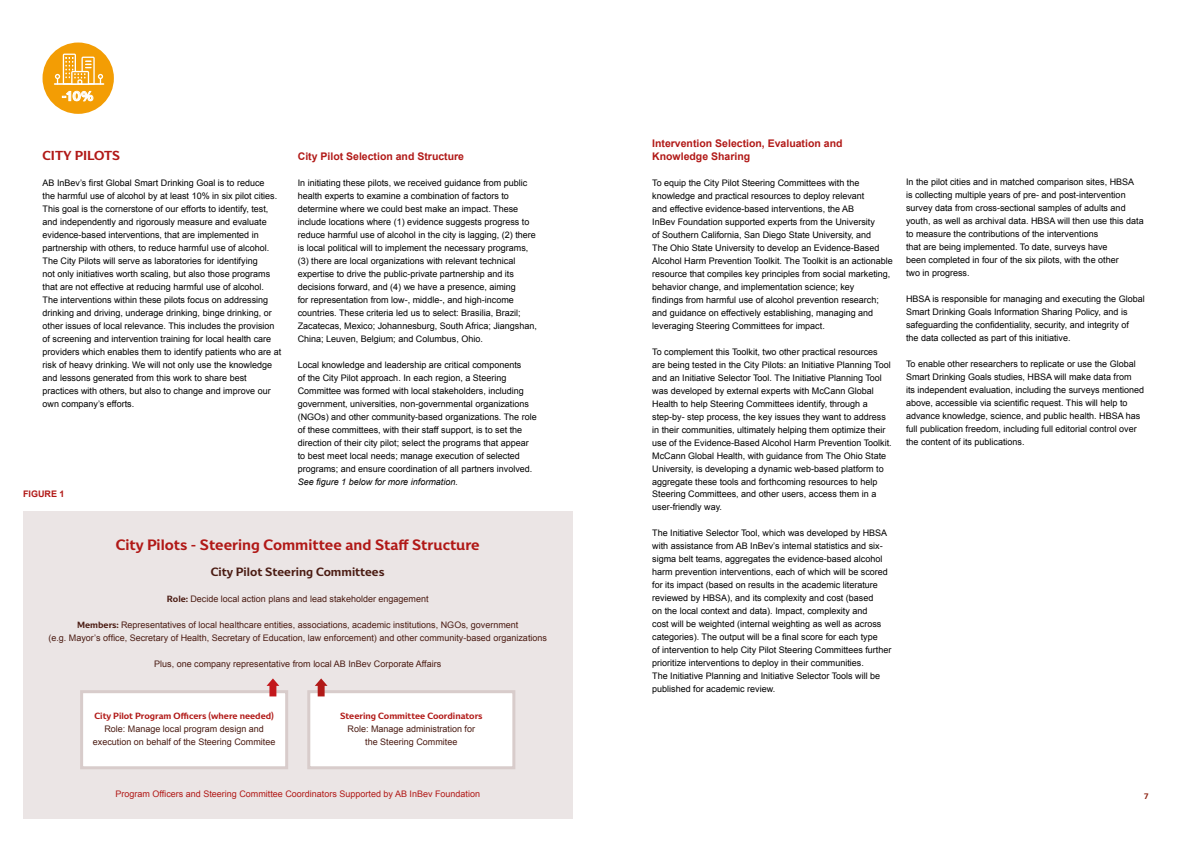
<style>
.page{position:relative;width:1191px;height:842px;background:#fff}
.page>*{position:absolute;margin:0;border:0;box-sizing:border-box;transform-origin:0 0}
.t1{font:15px "AB In Bev Headlines";color:#b11917}
.t2{font:13.2px "AB In Bev Headlines";color:#fff}
.t3{font:13px "AB In Bev Headlines";color:#b11917}
.t4{font:12px "AB In Bev Headlines";color:#4b1c13}
.t5{font:700 10.5px/13px "Arial";color:#b11917}
.t6{font:9px/13px "Arial";color:#000}
.t7{font:9px/13px "Arial";color:#4b1c13;text-align:center}
.t8{font:9px "Arial";color:#b11917}
.t9{font:9px "AB In Bev Headlines";color:#b11917}
.t10{font:italic 9px "Arial";color:#000}
.t11{font:700 9px "Arial";color:#b11917}
.t12{font:8px "AB In Bev Headlines";color:#8d2313}
.s1{font-family:"AB In Bev Headlines"}
</style>
<div class="page">
<div style="left:23px;top:511px;width:549px;height:307px;background:#ebe5e5"></div>
<div style="left:43px;top:43px;width:71px;height:71px;background:#f39d04;border-radius:50%"></div>
<hr style="left:54px;top:83px;width:50px;height:2px;background:#fff">
<svg style="left:55px;top:54px;width:48px;height:31px"></svg>
<svg style="left:62px;top:91px;width:32px;height:11px"></svg>
<div style="left:82px;top:692px;width:205px;height:76px;background:#fff"></div>
<div style="left:80px;top:690px;width:208px;height:79px;border:3px solid #d8cccb"></div>
<div style="left:309px;top:692px;width:205px;height:76px;background:#fff"></div>
<div style="left:307px;top:690px;width:208px;height:79px;border:3px solid #d8cccb"></div>
<svg style="left:266px;top:678px;width:13px;height:18px"></svg>
<svg style="left:315px;top:678px;width:12px;height:18px"></svg>
<h2 class="t2" style="left:62px;top:88px;width:33px">-10%</h2>
<h3 class="t3" style="left:43px;top:147px;width:79px">CITY PILOTS</h3>
<p class="t6" style="left:43px;top:176px;width:240px">AB InBev’s first Global Smart Drinking Goal is to reduce<br>the harmful use of alcohol by at least 10% in six pilot cities.<br>This goal is the cornerstone of our efforts to identify, test, and independently and rigorously measure and evaluate evidence-based interventions, that are implemented in partnership with others, to reduce harmful use of alcohol.<br>The City Pilots will serve as laboratories for identifying<br>not only initiatives worth scaling, but also those programs that are not effective at reducing harmful use of alcohol.<br>The interventions within these pilots focus on addressing drinking and driving, underage drinking, binge drinking, or other issues of local relevance. This includes the provision of screening and intervention training for local health care providers which enables them to identify patients who are at risk of heavy drinking. We will not only use the knowledge and lessons generated from this work to share best practices with others, but also to change and improve our own company’s efforts.</p>
<p class="t11" style="left:23px;top:488px;width:43px">FIGURE 1</p>
<p class="t5" style="left:298px;top:150px;width:168px">City Pilot Selection and Structure</p>
<p class="t6" style="left:298px;top:176px;width:241px">In initiating these pilots, we received guidance from public health experts to examine a combination of factors to determine where we could best make an impact. These include locations where (1) evidence suggests progress to reduce harmful use of alcohol in the city is lagging, (2) there is local political will to implement the necessary programs, (3) there are local organizations with relevant technical expertise to drive the public-private partnership and its decisions forward, and (4) we have a presence, aiming<br>for representation from low-, middle-, and high-income countries. These criteria led us to select: Brasilia, Brazil; Zacatecas, Mexico; Johannesburg, South Africa; Jiangshan, China; Leuven, Belgium; and Columbus, Ohio.</p>
<p class="t6" style="left:298px;top:358px;width:240px">Local knowledge and leadership are critical components<br>of the City Pilot approach. In each region, a Steering Committee was formed with local stakeholders, including government, universities, non-governmental organizations (NGOs) and other community-based organizations. The role of these committees, with their staff support, is to set the direction of their city pilot; select the programs that appear to best meet local needs; manage execution of selected programs; and ensure coordination of all partners involved.</p>
<p class="t10" style="left:298px;top:475px;width:162px">See figure 1 below for more information.</p>
<h1 class="t1" style="left:116px;top:535px;width:365px">City Pilots - Steering Committee and Staff Structure</h1>
<h3 class="t4" style="left:211px;top:564px;width:175px">City Pilot Steering Committees</h3>
<p class="t7" style="left:167px;top:592px;width:263px"><span class="s1">Role:</span> Decide local action plans and lead stakeholder engagement</p>
<p class="t7" style="left:48px;top:618px;width:500px"><span class="s1">Members:</span> Representatives of local healthcare entities, associations, academic institutions, NGOs, government<br>(e.g. Mayor’s office, Secretary of Health, Secretary of Education, law enforcement) and other community-based organizations</p>
<p class="t7" style="left:154px;top:657px;width:288px">Plus, one company representative from local AB InBev Corporate Affairs</p>
<p class="t9" style="left:94px;top:710px;width:181px">City Pilot Program Officers (where needed)</p>
<p class="t7" style="left:93px;top:722px;width:184px">Role: Manage local program design and execution on behalf of the Steering Commitee</p>
<p class="t9" style="left:340px;top:710px;width:144px">Steering Committee Coordinators</p>
<p class="t7" style="left:347px;top:722px;width:129px">Role: Manage administration for the Steering Commitee</p>
<p class="t8" style="left:115px;top:787px;width:366px">Program Officers and Steering Committee Coordinators Supported by AB InBev Foundation</p>
<p class="t5" style="left:652px;top:137px;width:192px">Intervention Selection, Evaluation and<br>Knowledge Sharing</p>
<p class="t6" style="left:652px;top:176px;width:242px">To equip the City Pilot Steering Committees with the knowledge and practical resources to deploy relevant<br>and effective evidence-based interventions, the AB<br>InBev Foundation supported experts from the University<br>of Southern California, San Diego State University, and<br>The Ohio State University to develop an Evidence-Based Alcohol Harm Prevention Toolkit. The Toolkit is an actionable resource that compiles key principles from social marketing, behavior change, and implementation science; key<br>findings from harmful use of alcohol prevention research; and guidance on effectively establishing, managing and leveraging Steering Committees for impact.</p>
<p class="t6" style="left:652px;top:345px;width:241px">To complement this Toolkit, two other practical resources are being tested in the City Pilots: an Initiative Planning Tool and an Initiative Selector Tool. The Initiative Planning Tool was developed by external experts with McCann Global Health to help Steering Committees identify, through a step-by- step process, the key issues they want to address in their communities, ultimately helping them optimize their use of the Evidence-Based Alcohol Harm Prevention Toolkit.<br>McCann Global Health, with guidance from The Ohio State University, is developing a dynamic web-based platform to aggregate these tools and forthcoming resources to help Steering Committees, and other users, access them in a user-friendly way.</p>
<p class="t6" style="left:652px;top:527px;width:241px">The Initiative Selector Tool, which was developed by HBSA with assistance from AB InBev’s internal statistics and six&shy;sigma belt teams, aggregates the evidence-based alcohol harm prevention interventions, each of which will be scored for its impact (based on results in the academic literature reviewed by HBSA), and its complexity and cost (based<br>on the local context and data). Impact, complexity and<br>cost will be weighted (internal weighting as well as across categories). The output will be a final score for each type<br>of intervention to help City Pilot Steering Committees further prioritize interventions to deploy in their communities.<br>The Initiative Planning and Initiative Selector Tools will be published for academic review.</p>
<p class="t6" style="left:906px;top:176px;width:239px">In the pilot cities and in matched comparison sites, HBSA<br>is collecting multiple years of pre- and post-intervention survey data from cross-sectional samples of adults and youth, as well as archival data. HBSA will then use this data to measure the contributions of the interventions<br>that are being implemented. To date, surveys have<br>been completed in four of the six pilots, with the other<br>two in progress.</p>
<p class="t6" style="left:906px;top:293px;width:240px">HBSA is responsible for managing and executing the Global Smart Drinking Goals Information Sharing Policy, and is safeguarding the confidentiality, security, and integrity of<br>the data collected as part of this initiative.</p>
<p class="t6" style="left:906px;top:358px;width:240px">To enable other researchers to replicate or use the Global Smart Drinking Goals studies, HBSA will make data from<br>its independent evaluation, including the surveys mentioned above, accessible via scientific request. This will help to advance knowledge, science, and public health. HBSA has full publication freedom, including full editorial control over the content of its publications.</p>
<p class="t12" style="left:1144px;top:791px;width:6px">7</p>
</div>
